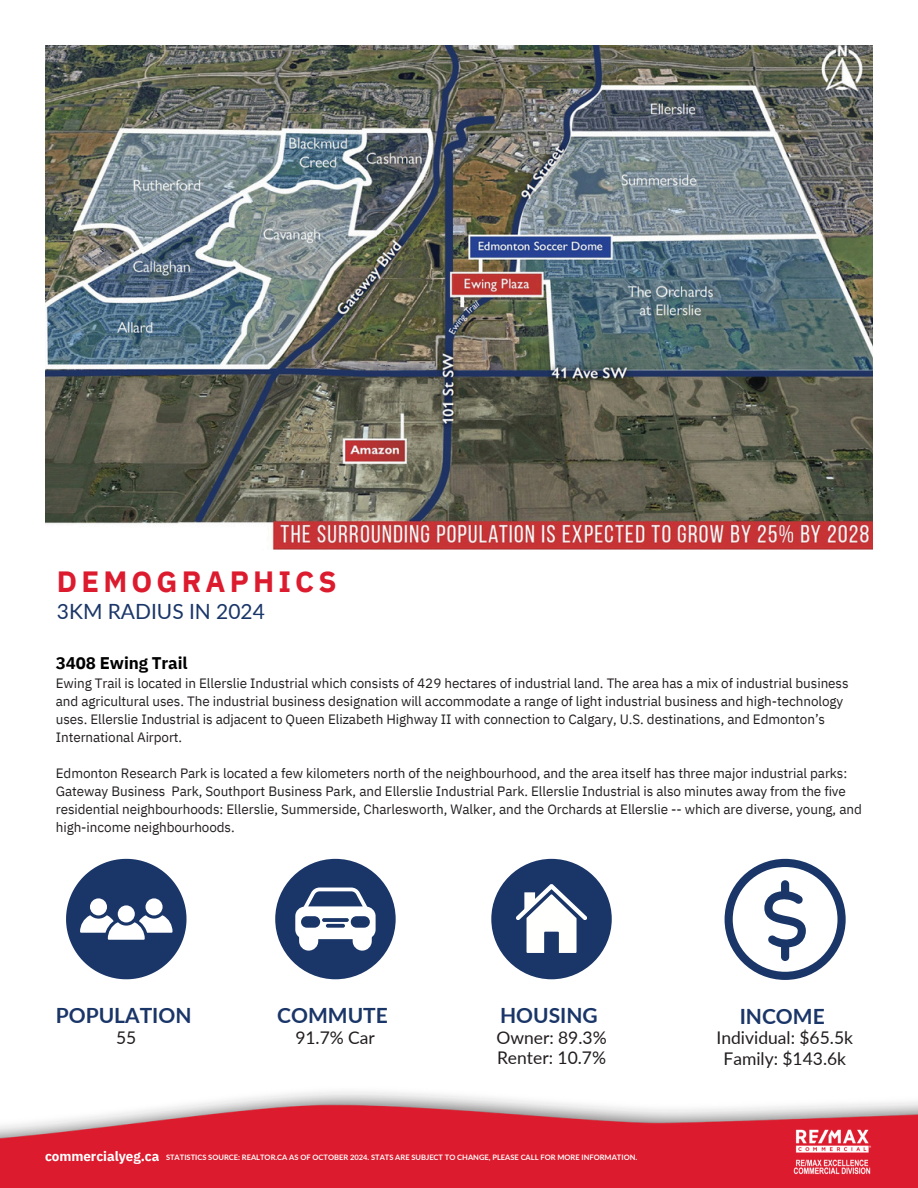
<style>
.page{position:relative;width:918px;height:1188px;background:#fff}
.page>*{position:absolute;margin:0;border:0;box-sizing:border-box;transform-origin:0 0}
.t1{font:700 29.25px "IBM Plex Sans";letter-spacing:.14em;color:#dc1c2e}
.t2{font:700 21px "Lato";color:#1a3668}
.t3{font:21px "Lato";color:#1a3668}
.t4{font:17.4px/20.2px "Lato";color:#221e1f;text-align:center}
.t5{font:700 16.8px "IBM Plex Sans";letter-spacing:-.005em;color:#000}
.t6{font:13.5px/18px "IBM Plex Sans";letter-spacing:-.005em;color:#221e1f}
.t7{font:700 13.5px "IBM Plex Sans";letter-spacing:-.005em;color:#fff}
.t8{font:700 7.5px "Lato";color:#fffffe}
</style>
<div class="page">
<img style="left:45px;top:45px;width:828px;height:504px">
<img style="left:0;top:1091px;width:918px;height:97px">
<img style="left:793px;top:1130px;width:79px;height:44px">
<svg style="left:66px;top:859px;width:120px;height:120px"></svg>
<div style="left:275px;top:859px;width:121px;height:120px;background:#1a3668;border-radius:50%"></div>
<svg style="left:295px;top:888px;width:81px;height:63px"></svg>
<svg style="left:725px;top:859px;width:121px;height:121px"></svg>
<div style="left:491px;top:859px;width:121px;height:120px;background:#1a3668;border-radius:50%"></div>
<svg style="left:516px;top:884px;width:71px;height:69px"></svg>
<h3 class="t1" style="left:57px;top:562px;width:281px">DEMOGRAPHICS</h3>
<p class="t3" style="left:57px;top:599px;width:209px">3KM RADIUS IN 2024</p>
<p class="t5" style="left:56px;top:652px;width:133px">3408 Ewing Trail</p>
<p class="t6" style="left:56px;top:674px;width:794px">Ewing Trail is located in Ellerslie Industrial which consists of 429 hectares of industrial land. The area has a mix of industrial business and agricultural uses. The industrial business designation will accommodate a range of light industrial business and high-technology uses. Ellerslie Industrial is adjacent to Queen Elizabeth Highway II with connection to Calgary, U.S. destinations, and Edmonton’s International Airport.</p>
<h3 class="t6" style="left:56px;top:764px;width:808px">Edmonton Research Park is located a few kilometers north of the neighbourhood, and the area itself has three major industrial parks:<br>Gateway Business Park, Southport Business Park, and Ellerslie Industrial Park. Ellerslie Industrial is also minutes away from the five residential neighbourhoods: Ellerslie, Summerside, Charlesworth, Walker, and the Orchards at Ellerslie -- which are diverse, young, and high-income neighbourhoods.</h3>
<p class="t2" style="left:56px;top:1002px;width:137px">POPULATION</p>
<p class="t4" style="left:116px;top:1027px;width:22px">55</p>
<p class="t2" style="left:277px;top:1002px;width:112px">COMMUTE</p>
<p class="t4" style="left:295px;top:1027px;width:81px">91.7% Car</p>
<p class="t2" style="left:500px;top:1002px;width:99px">HOUSING</p>
<p class="t4" style="left:496px;top:1027px;width:112px;text-align:left">Owner: 89.3%<br>Renter: 10.7%</p>
<h5 class="t7" style="left:45px;top:1147px;width:116px">commercialyeg.ca</h5>
<h3 class="t8" style="left:166px;top:1153px;width:473px">STATISTICS SOURCE: REALTOR.CA AS OF OCTOBER 2024. STATS ARE SUBJECT TO CHANGE, PLEASE CALL FOR MORE INFORMATION.</h3>
<h2 class="t2" style="left:740px;top:1004px;width:87px">INCOME</h2>
<h2 class="t4" style="left:717px;top:1028px;width:138px">Individual: $65.5k<br>Family: $143.6k</h2>
</div>
